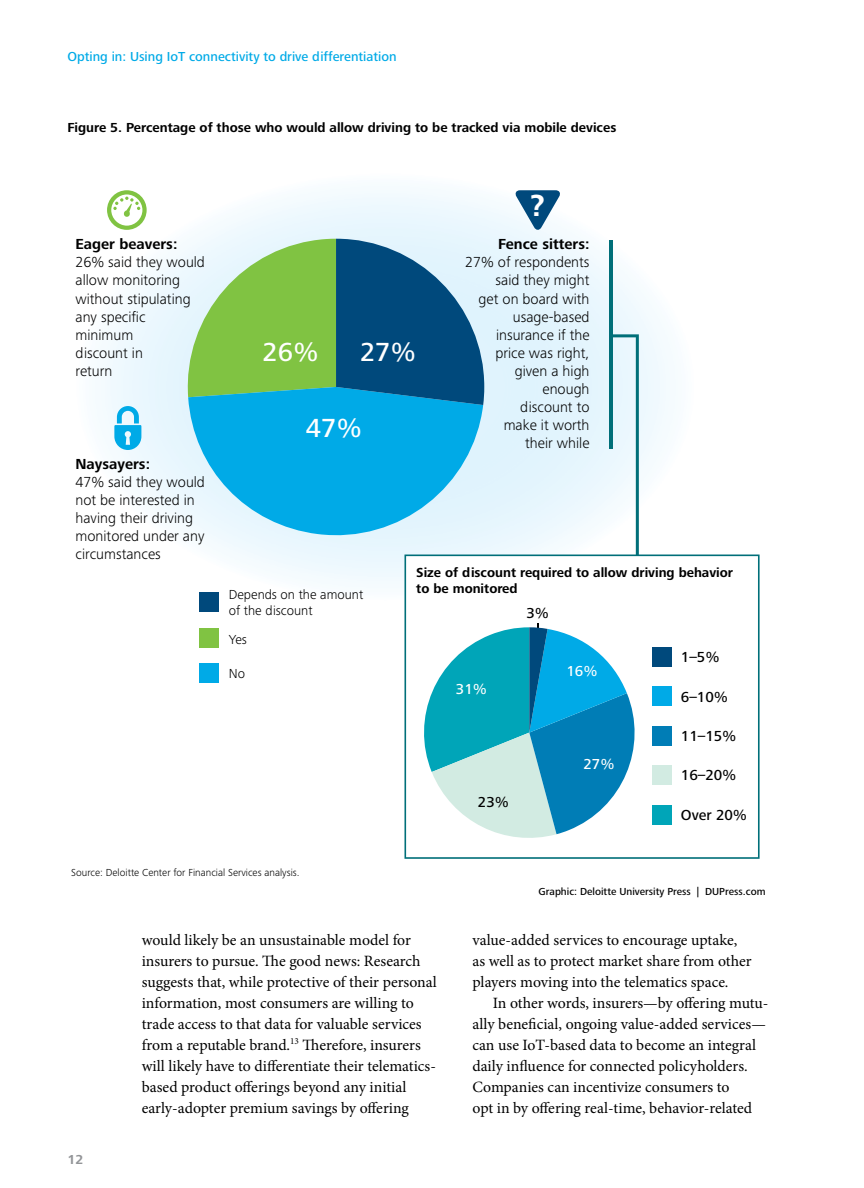
<style>
.page{position:relative;width:864px;height:1188px;background:#fff}
.page>*{position:absolute;margin:0;border:0;box-sizing:border-box;transform-origin:0 0}
.t1{font:700 31.65px "Frutiger Next Pro";color:#fff}
.t2{font:500 27.15px "Frutiger Next Pro";color:#fff}
.t3{font:15.75px/21px "Minion Pro";color:#000}
.t4{font:300 15.15px/18.1px "Frutiger Next Pro";color:#000}
.t5{font:700 15.15px "Frutiger Next Pro";color:#000}
.t6{font:500 15.15px "Frutiger Next Pro";color:#000}
.t7{font:500 15px "Frutiger Next Pro";color:#fff}
.t8{font:500 15px "Frutiger Next Pro";color:#000}
.t9{font:700 13.5px/16.4px "Frutiger Next Pro";color:#000}
.t10{font:500 13.5px "Frutiger Next Pro";color:#00aae7}
.t11{font:300 13.5px/16.4px "Frutiger Next Pro";color:#000}
.t12{font:700 13.5px "Frutiger Next Pro";color:#939598}
.t13{font:300 10.5px "Frutiger Next Pro";color:#000}
.t14{font:500 10.5px "Frutiger Next Pro";color:#000}
</style>
<div class="page">
<img style="left:101px;top:190px;width:594px;height:394px">
<svg style="left:188px;top:405px;width:295px;height:139px;background:#42bfed"></svg>
<svg style="left:182px;top:239px;width:302px;height:166px;background:#5d9e88"></svg>
<div style="left:199px;top:592px;width:20px;height:20px;background:#00497c"></div>
<div style="left:199px;top:629px;width:20px;height:19px;background:#80c342"></div>
<div style="left:199px;top:664px;width:20px;height:19px;background:#00aae7"></div>
<svg style="left:514px;top:190px;width:47px;height:41px"></svg>
<svg style="left:107px;top:190px;width:40px;height:40px"></svg>
<svg style="left:114px;top:406px;width:27px;height:44px"></svg>
<svg style="left:404px;top:555px;width:356px;height:304px"></svg>
<div style="left:652px;top:647px;width:20px;height:19px;background:#00497c"></div>
<div style="left:652px;top:687px;width:20px;height:19px;background:#00aae7"></div>
<div style="left:652px;top:726px;width:20px;height:19px;background:#007db6"></div>
<div style="left:652px;top:765px;width:20px;height:20px;background:#d2ebe2"></div>
<div style="left:652px;top:805px;width:20px;height:19px;background:#00a5b8"></div>
<hr style="left:610px;top:241px;width:3px;height:208px;background:#006f79">
<svg style="left:611px;top:334px;width:28px;height:221px"></svg>
<svg style="left:410px;top:623px;width:239px;height:225px"></svg>
<p class="t10" style="left:68px;top:49px;width:331px">Opting in: Using IoT connectivity to drive differentiation</p>
<p class="t9" style="left:68px;top:120px;width:550px">Figure 5. Percentage of those who would allow driving to be tracked via mobile devices</p>
<p class="t5" style="left:76px;top:236px;width:103px">Eager beavers:</p>
<p class="t4" style="left:76px;top:253px;width:131px">26% said they would allow monitoring without stipulating any specific minimum<br>discount in<br>return</p>
<p class="t5" style="left:76px;top:455px;width:76px">Naysayers:</p>
<p class="t4" style="left:76px;top:473px;width:131px">47% said they would not be interested in having their driving monitored under any circumstances</p>
<h2 class="t2" style="left:263px;top:337px;width:58px">26%</h2>
<h2 class="t2" style="left:360px;top:337px;width:58px">27%</h2>
<h2 class="t2" style="left:306px;top:413px;width:58px">47%</h2>
<h1 class="t1" style="left:531px;top:188px;width:16px">?</h1>
<p class="t5" style="left:498px;top:236px;width:93px">Fence sitters:</p>
<p class="t4" style="left:465px;top:253px;width:126px;text-align:right">27% of respondents said they might<br>get on board with usage-based insurance if the price was right, given a high enough<br>discount to<br>make it worth<br>their while</p>
<p class="t11" style="left:229px;top:586px;width:136px">Depends on the amount of the discount</p>
<p class="t11" style="left:229px;top:631px;width:20px">Yes</p>
<p class="t11" style="left:229px;top:666px;width:18px">No</p>
<p class="t9" style="left:416px;top:564px;width:318px">Size of discount required to allow driving behavior to be monitored</p>
<p class="t7" style="left:456px;top:680px;width:33px">31%</p>
<p class="t8" style="left:527px;top:605px;width:24px">3%</p>
<p class="t7" style="left:566px;top:663px;width:33px">16%</p>
<p class="t8" style="left:478px;top:793px;width:33px">23%</p>
<p class="t7" style="left:584px;top:756px;width:33px">27%</p>
<p class="t6" style="left:681px;top:648px;width:40px">1–5%</p>
<p class="t6" style="left:681px;top:688px;width:49px">6–10%</p>
<p class="t6" style="left:681px;top:727px;width:57px">11–15%</p>
<p class="t6" style="left:681px;top:767px;width:57px">16–20%</p>
<p class="t6" style="left:681px;top:806px;width:68px">Over 20%</p>
<p class="t13" style="left:71px;top:867px;width:230px">Source: Deloitte Center for Financial Services analysis.</p>
<p class="t14" style="left:539px;top:886px;width:228px">Graphic: Deloitte University Press | DUPress.com</p>
<p class="t12" style="left:68px;top:1152px;width:17px">12</p>
<p class="t3" style="left:142px;top:929px;width:297px">would likely be an unsustainable model for insurers to pursue. The good news: Research suggests that, while protective of their personal information, most consumers are willing to trade access to that data for valuable services from a reputable brand.<sup>13</sup> Therefore, insurers will likely have to differentiate their telematics&shy;based product offerings beyond any initial early-adopter premium savings by offering</p>
<p class="t3" style="left:472px;top:929px;width:281px">value-added services to encourage uptake, as well as to protect market share from other players moving into the telematics space.</p>
<p class="t3" style="left:472px;top:992px;width:298px;text-indent:20px">In other words, insurers—by offering mutu&shy;ally beneficial, ongoing value-added services— can use IoT-based data to become an integral daily influence for connected policyholders.<br>Companies can incentivize consumers to<br>opt in by offering real-time, behavior-related</p>
</div>
